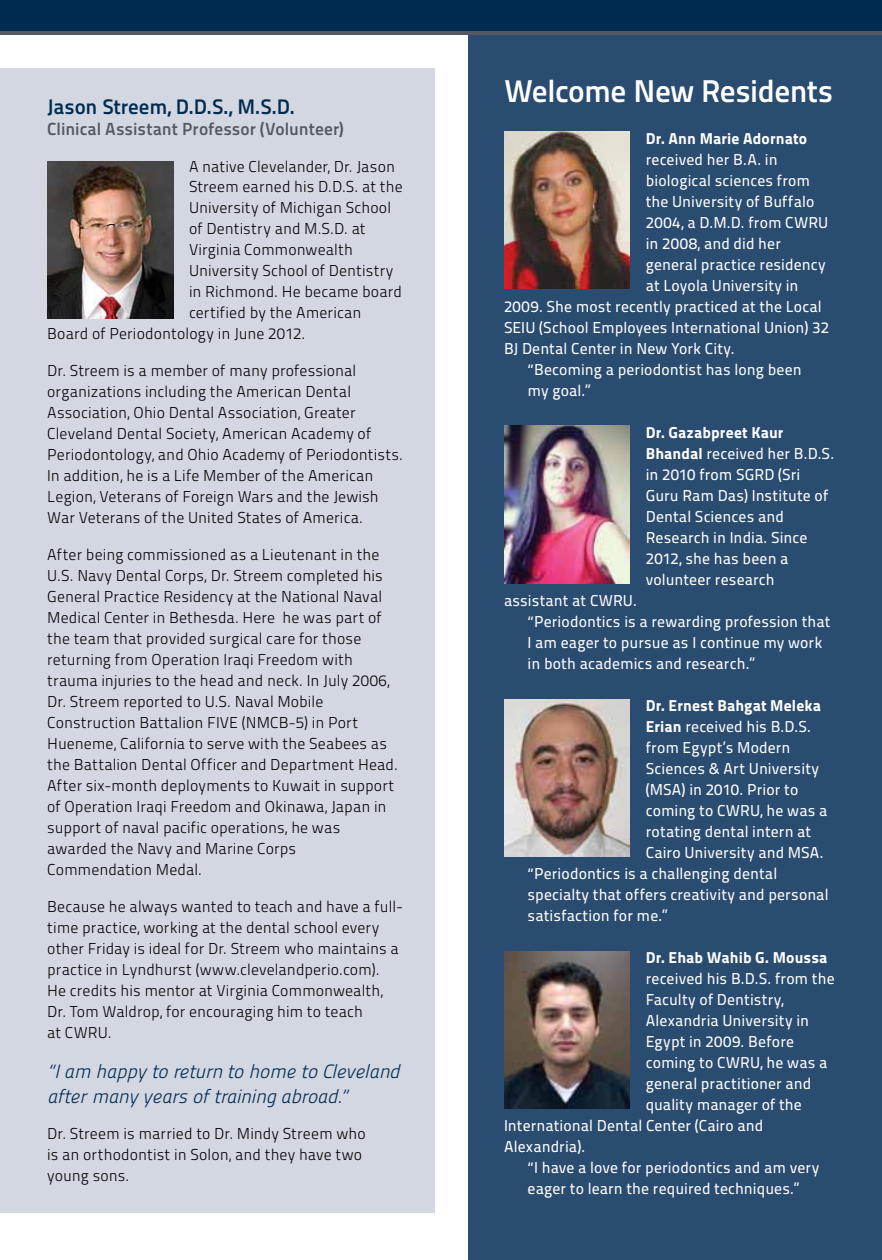
<style>
.page{position:relative;width:882px;height:1260px;background:#fff}
.page>*{position:absolute;margin:0;border:0;box-sizing:border-box;transform-origin:0 0}
.t1{font:31.5px "Titillium Maps 26 L 750 wt";letter-spacing:-.015em;color:#fff}
.t2{font:21px "Titillium Maps 26 L 750 wt";color:#002b51}
.t3{font:19.25px/24.5px "Titillitalic 250 wt";letter-spacing:-.005em;color:#002b51}
.t4{font:17.5px "Titillium Maps 26 L 750 wt";color:#545861}
.t5{font:15.75px/21px "Titillium Maps 26 L 250 wt";letter-spacing:.005em;color:#000}
.t6{font:15.75px/21px "Titillium Maps 26 L 500 wt";letter-spacing:.005em;color:#fff}
.t7{font:15.75px "Titillium Maps 26 L 999 wt";letter-spacing:.005em;color:#fff}
.s1{font-family:"Titillium Maps 26 L 999 wt"}
</style>
<div class="page">
<div style="left:469px;top:0;width:413px;height:1260px;background:#2a4c70"></div>
<img style="left:504px;top:131px;width:126px;height:158px">
<img style="left:504px;top:426px;width:126px;height:157px">
<img style="left:504px;top:699px;width:126px;height:158px">
<img style="left:504px;top:951px;width:126px;height:158px">
<div style="left:0;top:68px;width:435px;height:1145px;background:#d3d7e2"></div>
<div style="left:0;top:0;width:882px;height:32px;background:#002b51"></div>
<hr style="left:0;top:32px;width:882px;height:3px;background:#545861">
<img style="left:47px;top:161px;width:126px;height:157px">
<h2 class="t2" style="left:47px;top:90px;width:249px">Jason Streem, D.D.S., M.S.D.</h2>
<p class="t4" style="left:47px;top:115px;width:298px">Clinical Assistant Professor (Volunteer)</p>
<p class="t5" style="left:189px;top:155px;width:208px">A native Clevelander, Dr. Jason</p>
<p class="t5" style="left:189px;top:176px;width:215px">Streem earned his D.D.S. at the</p>
<p class="t5" style="left:189px;top:197px;width:204px">University of Michigan School</p>
<p class="t5" style="left:189px;top:218px;width:178px">of Dentistry and M.S.D. at</p>
<p class="t5" style="left:189px;top:239px;width:165px">Virginia Commonwealth</p>
<p class="t5" style="left:189px;top:260px;width:206px">University School of Dentistry</p>
<p class="t5" style="left:189px;top:281px;width:215px">in Richmond. He became board</p>
<p class="t5" style="left:189px;top:302px;width:174px">certified by the American</p>
<p class="t5" style="left:47px;top:323px;width:260px">Board of Periodontology in June 2012.</p>
<p class="t5" style="left:47px;top:359px;width:357px">Dr. Streem is a member of many professional organizations including the American Dental Association, Ohio Dental Association, Greater Cleveland Dental Society, American Academy of Periodontology, and Ohio Academy of Periodontists.<br>In addition, he is a Life Member of the American Legion, Veterans of Foreign Wars and the Jewish War Veterans of the United States of America.</p>
<p class="t5" style="left:47px;top:543px;width:352px">After being commissioned as a Lieutenant in the U.S. Navy Dental Corps, Dr. Streem completed his General Practice Residency at the National Naval Medical Center in Bethesda. Here he was part of the team that provided surgical care for those returning from Operation Iraqi Freedom with trauma injuries to the head and neck. In July 2006, Dr. Streem reported to U.S. Naval Mobile Construction Battalion FIVE (NMCB-5) in Port Hueneme, California to serve with the Seabees as the Battalion Dental Officer and Department Head.<br>After six-month deployments to Kuwait in support of Operation Iraqi Freedom and Okinawa, Japan in support of naval pacific operations, he was awarded the Navy and Marine Corps Commendation Medal.</p>
<p class="t5" style="left:47px;top:895px;width:357px">Because he always wanted to teach and have a full&shy;time practice, working at the dental school every other Friday is ideal for Dr. Streem who maintains a practice in Lyndhurst (www.clevelandperio.com).<br>He credits his mentor at Virginia Commonwealth, Dr. Tom Waldrop, for encouraging him to teach<br>at CWRU.</p>
<p class="t3" style="left:47px;top:1058px;width:354px">“I am happy to return to home to Cleveland after many years of training abroad.”</p>
<p class="t5" style="left:47px;top:1122px;width:320px">Dr. Streem is married to Dr. Mindy Streem who is an orthodontist in Solon, and they have two young sons.</p>
<h1 class="t1" style="left:504px;top:67px;width:331px">Welcome New Residents</h1>
<p class="t7" style="left:646px;top:126px;width:163px">Dr. Ann Marie Adornato</p>
<p class="t6" style="left:646px;top:148px;width:133px">received her B.A. in</p>
<p class="t6" style="left:646px;top:169px;width:166px">biological sciences from</p>
<p class="t6" style="left:646px;top:190px;width:170px">the University of Buffalo</p>
<p class="t6" style="left:646px;top:211px;width:184px">2004, a D.M.D. from CWRU</p>
<p class="t6" style="left:646px;top:232px;width:137px">in 2008, and did her</p>
<p class="t6" style="left:646px;top:253px;width:181px">general practice residency</p>
<p class="t6" style="left:646px;top:274px;width:154px">at Loyola University in</p>
<p class="t6" style="left:504px;top:295px;width:319px">2009. She most recently practiced at the Local</p>
<p class="t6" style="left:504px;top:316px;width:327px">SEIU (School Employees International Union) 32</p>
<p class="t6" style="left:504px;top:337px;width:232px">BJ Dental Center in New York City.</p>
<p class="t6" style="left:528px;top:358px;width:276px">“Becoming a periodontist has long been</p>
<p class="t6" style="left:528px;top:379px;width:65px">my goal.”</p>
<p class="t7" style="left:646px;top:420px;width:139px">Dr. Gazabpreet Kaur</p>
<p class="t6" style="left:646px;top:442px;width:190px"><span class="s1">Bhandal</span> received her B.D.S. in 2010 from SGRD (Sri<br>Guru Ram Das) Institute of<br>Dental Sciences and<br>Research in India. Since<br>2012, she has been a volunteer research</p>
<p class="t6" style="left:528px;top:589px;width:304px;text-indent:-24px">assistant at CWRU.<br>“Periodontics is a rewarding profession that I am eager to pursue as I continue my work in both academics and research.”</p>
<p class="t7" style="left:646px;top:693px;width:177px">Dr. Ernest Bahgat Meleka</p>
<p class="t6" style="left:646px;top:715px;width:167px"><span class="s1">Erian</span> received his B.D.S.</p>
<p class="t6" style="left:646px;top:736px;width:146px">from Egypt’s Modern</p>
<p class="t6" style="left:646px;top:757px;width:175px">Sciences &amp; Art University</p>
<p class="t6" style="left:646px;top:778px;width:154px">(MSA) in 2010. Prior to</p>
<p class="t6" style="left:646px;top:799px;width:183px">coming to CWRU, he was a</p>
<p class="t6" style="left:646px;top:820px;width:167px">rotating dental intern at</p>
<p class="t6" style="left:646px;top:841px;width:180px">Cairo University and MSA.</p>
<p class="t6" style="left:528px;top:862px;width:251px">“Periodontics is a challenging dental</p>
<p class="t6" style="left:528px;top:883px;width:302px">specialty that offers creativity and personal</p>
<p class="t6" style="left:528px;top:904px;width:142px">satisfaction for me.”</p>
<p class="t7" style="left:646px;top:945px;width:183px">Dr. Ehab Wahib G. Moussa</p>
<p class="t6" style="left:646px;top:967px;width:190px">received his B.D.S. from the</p>
<p class="t6" style="left:646px;top:988px;width:140px">Faculty of Dentistry,</p>
<p class="t6" style="left:646px;top:1009px;width:165px">Alexandria University in</p>
<p class="t6" style="left:646px;top:1030px;width:150px">Egypt in 2009. Before</p>
<p class="t6" style="left:646px;top:1051px;width:183px">coming to CWRU, he was a</p>
<p class="t6" style="left:646px;top:1072px;width:167px">general practitioner and</p>
<p class="t6" style="left:646px;top:1093px;width:158px">quality manager of the</p>
<p class="t6" style="left:504px;top:1114px;width:261px">International Dental Center (Cairo and</p>
<p class="t6" style="left:504px;top:1135px;width:83px">Alexandria).</p>
<p class="t6" style="left:528px;top:1156px;width:293px">“I have a love for periodontics and am very</p>
<p class="t6" style="left:528px;top:1177px;width:274px">eager to learn the required techniques.”</p>
</div>
